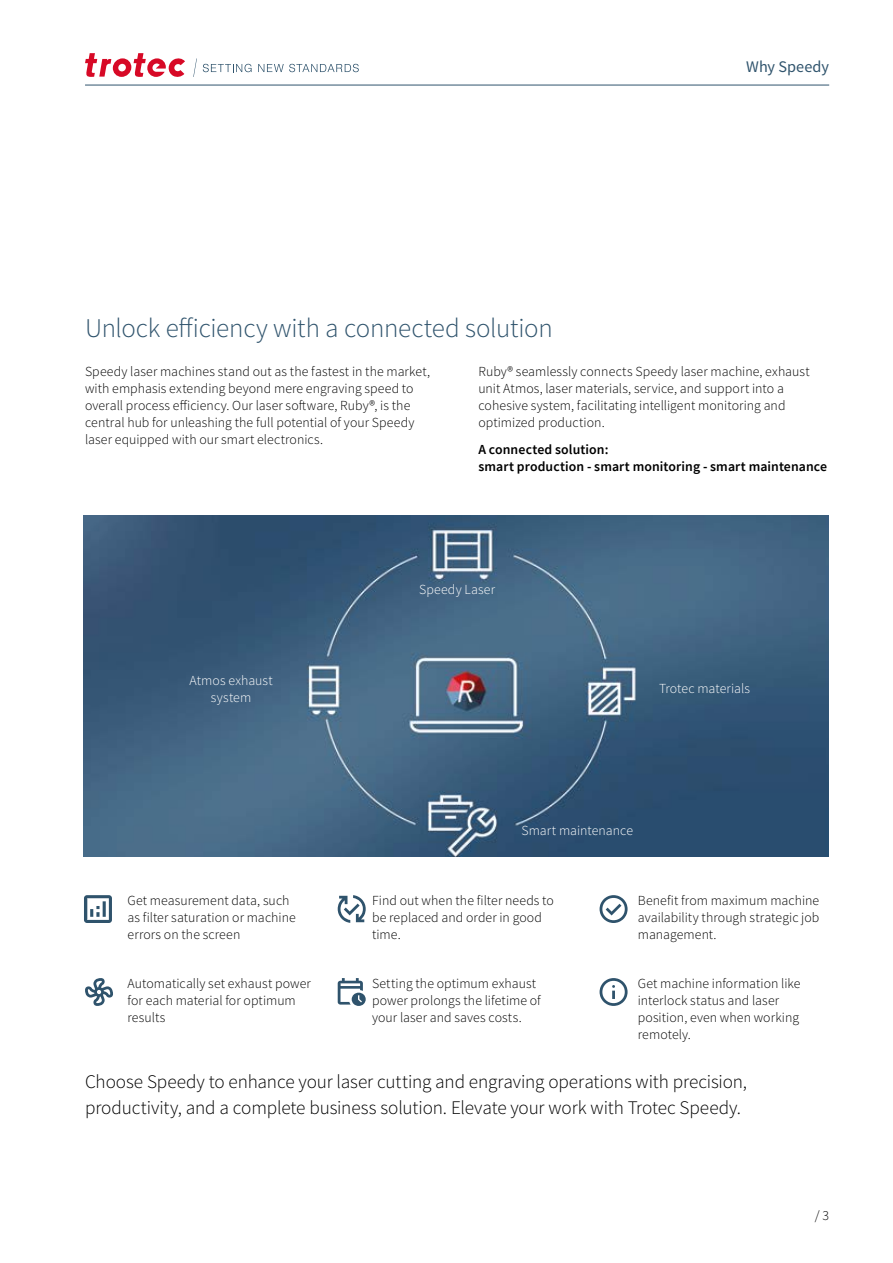
<style>
.page{position:relative;width:893px;height:1263px;background:#fff}
.page>*{position:absolute;margin:0;border:0;box-sizing:border-box;transform-origin:0 0}
.t1{font:300 27px "Source Sans Pro";letter-spacing:-.01em;color:#30546d}
.t2{font:300 19.2px/25.5px "Source Sans Pro";letter-spacing:-.005em;color:#000}
.t3{font:16.2px "Source Sans Pro";letter-spacing:.005em;color:#30546d}
.t4{font:300 13.8px/17px "Source Sans Pro";letter-spacing:.005em;color:#000}
.t5{font:600 13.8px/17.1px "Source Sans Pro";letter-spacing:.005em;color:#000}
.t6{font:300 13.8px/17px "Source Sans Pro";letter-spacing:.005em;color:#fff;text-align:center}
</style>
<div class="page">
<svg style="left:193px;top:58px;width:4px;height:19px"></svg>
<svg style="left:203px;top:64px;width:49px;height:8px"></svg>
<svg style="left:258px;top:64px;width:101px;height:8px"></svg>
<svg style="left:85px;top:53px;width:100px;height:24px"></svg>
<hr style="left:85px;top:85px;width:744px;height:1px;background:#30546d">
<img style="left:84px;top:516px;width:744px;height:340px">
<svg style="left:84px;top:895px;width:28px;height:28px"></svg>
<svg style="left:85px;top:978px;width:28px;height:28px"></svg>
<svg style="left:600px;top:978px;width:28px;height:28px"></svg>
<svg style="left:338px;top:895px;width:28px;height:28px"></svg>
<svg style="left:338px;top:978px;width:28px;height:28px"></svg>
<svg style="left:600px;top:895px;width:28px;height:28px"></svg>
<h1 class="t1" style="left:85px;top:312px;width:469px">Unlock efficiency with a connected solution</h1>
<p class="t3" style="left:746px;top:57px;width:84px">Why Speedy</p>
<p class="t4" style="left:85px;top:363px;width:346px">Speedy laser machines stand out as the fastest in the market, with emphasis extending beyond mere engraving speed to overall process efficiency. Our laser software, Ruby®, is the central hub for unleashing the full potential of your Speedy laser equipped with our smart electronics.</p>
<p class="t4" style="left:478px;top:363px;width:333px">Ruby® seamlessly connects Speedy laser machine, exhaust unit Atmos, laser materials, service, and support into a cohesive system, facilitating intelligent monitoring and optimized production.</p>
<p class="t5" style="left:478px;top:441px;width:350px">A connected solution:<br>smart production - smart monitoring - smart maintenance</p>
<p class="t6" style="left:419px;top:581px;width:77px">Speedy Laser</p>
<p class="t6" style="left:189px;top:672px;width:85px">Atmos exhaust system</p>
<p class="t6" style="left:659px;top:680px;width:92px">Trotec materials</p>
<p class="t4" style="left:128px;top:892px;width:170px">Get measurement data, such as filter saturation or machine errors on the screen</p>
<p class="t4" style="left:128px;top:975px;width:185px">Automatically set exhaust power for each material for optimum results</p>
<p class="t6" style="left:522px;top:822px;width:113px">Smart maintenance</p>
<p class="t4" style="left:638px;top:892px;width:183px;text-align:justify">Benefit from maximum machine availability through strategic job management.</p>
<p class="t4" style="left:372px;top:892px;width:183px">Find out when the filter needs to be replaced and order in good time.</p>
<p class="t4" style="left:372px;top:975px;width:170px">Setting the optimum exhaust power prolongs the lifetime of your laser and saves costs.</p>
<p class="t4" style="left:638px;top:975px;width:164px">Get machine information like interlock status and laser position, even when working remotely.</p>
<h2 class="t2" style="left:85px;top:1069px;width:664px">Choose Speedy to enhance your laser cutting and engraving operations with precision, productivity, and a complete business solution. Elevate your work with Trotec Speedy.</h2>
<p class="t4" style="left:815px;top:1207px;width:16px">/ 3</p>
</div>
